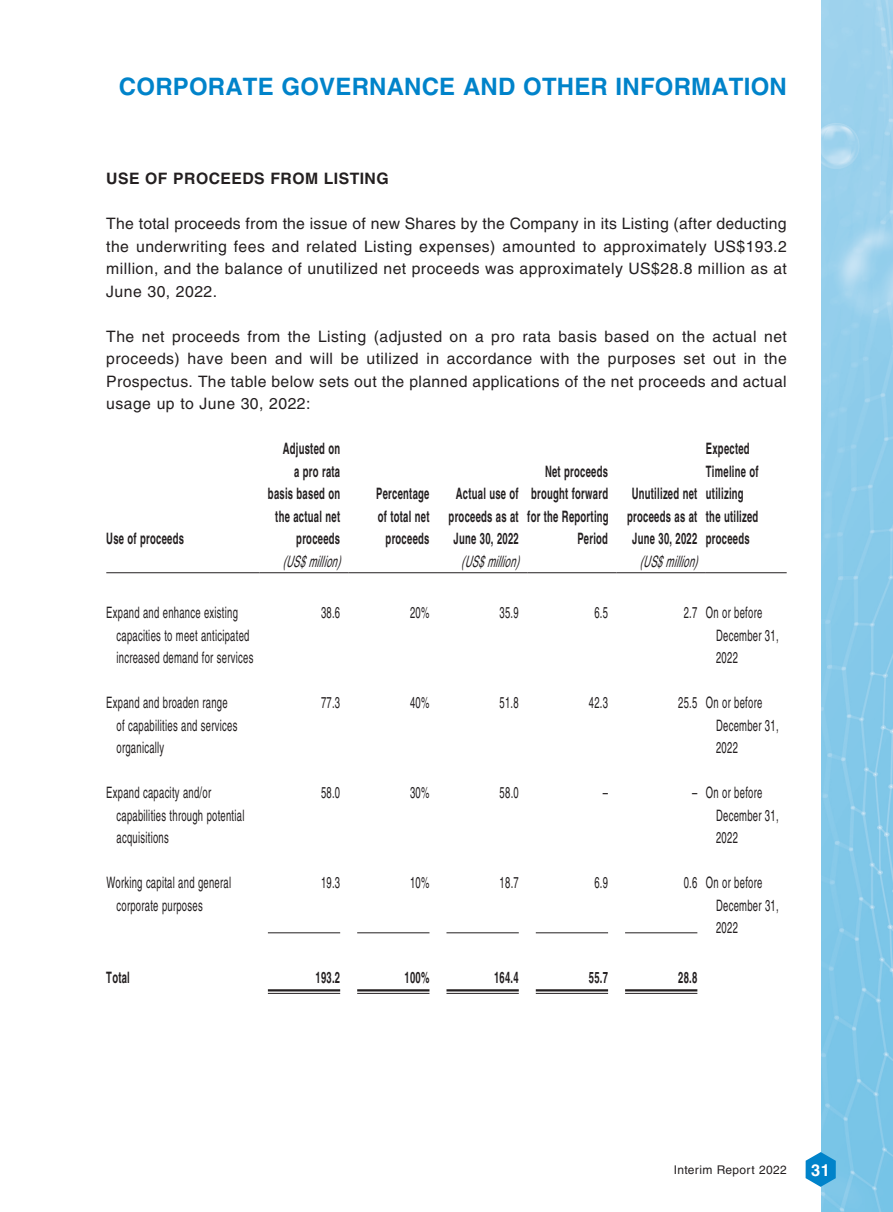
<style>
.page{position:relative;width:893px;height:1212px;background:#fff}
.page>*{position:absolute;margin:0;border:0;box-sizing:border-box;transform-origin:0 0}
.t1{font:700 24px "Helvetica LT Std";letter-spacing:.01em;color:#0083ca}
.t2{font:700 16.5px "Helvetica LT Std";color:#fff}
.t3{font:15.75px/22.5px "Helvetica LT Std";letter-spacing:.03em;color:#231f20;text-align:justify}
.t4{font:15.75px/22.5px "Helvetica LT Std";letter-spacing:.03em;color:#231f20;scale:.6 1}
.t5{font:700 15.75px/22.5px "Helvetica LT Std";letter-spacing:.03em;color:#231f20;text-align:right;scale:.6 1}
.t6{font:italic 15.75px "Helvetica LT Std";color:#231f20;scale:.6 1}
.t7{font:700 15.75px "Helvetica LT Std";letter-spacing:.03em;color:#231f20}
.t8{font:12px "Helvetica LT Std";letter-spacing:.03em;color:#231f20}
</style>
<div class="page">
<img style="left:821px;top:0;width:72px;height:1212px">
<svg style="left:806px;top:1152px;width:30px;height:35px"></svg>
<hr style="left:106px;top:572px;width:153px;height:1px;background:#231f20">
<hr style="left:259px;top:572px;width:90px;height:1px;background:#231f20">
<hr style="left:349px;top:572px;width:89px;height:1px;background:#231f20">
<hr style="left:438px;top:572px;width:89px;height:1px;background:#231f20">
<hr style="left:527px;top:572px;width:90px;height:1px;background:#231f20">
<hr style="left:617px;top:572px;width:89px;height:1px;background:#231f20">
<hr style="left:706px;top:572px;width:81px;height:1px;background:#231f20">
<hr style="left:268px;top:932px;width:72px;height:1px;background:#231f20">
<hr style="left:357px;top:932px;width:72px;height:1px;background:#231f20">
<hr style="left:446px;top:932px;width:73px;height:1px;background:#231f20">
<hr style="left:536px;top:932px;width:72px;height:1px;background:#231f20">
<hr style="left:625px;top:932px;width:72px;height:1px;background:#231f20">
<hr style="left:268px;top:989px;width:72px;height:2px;background:#231f20">
<hr style="left:268px;top:993px;width:72px;height:1px;background:#231f20">
<hr style="left:357px;top:989px;width:72px;height:2px;background:#231f20">
<hr style="left:357px;top:993px;width:72px;height:1px;background:#231f20">
<hr style="left:446px;top:989px;width:73px;height:2px;background:#231f20">
<hr style="left:446px;top:993px;width:73px;height:1px;background:#231f20">
<hr style="left:536px;top:989px;width:72px;height:2px;background:#231f20">
<hr style="left:536px;top:993px;width:72px;height:1px;background:#231f20">
<hr style="left:625px;top:989px;width:72px;height:2px;background:#231f20">
<hr style="left:625px;top:993px;width:72px;height:1px;background:#231f20">
<h1 class="t1" style="left:119px;top:72px;width:669px">CORPORATE GOVERNANCE AND OTHER INFORMATION</h1>
<p class="t7" style="left:106px;top:169px;width:284px">USE OF PROCEEDS FROM LISTING</p>
<p class="t3" style="left:106px;top:212px;width:682px">The total proceeds from the issue of new Shares by the Company in its Listing (after deducting the underwriting fees and related Listing expenses) amounted to approximately US$193.2 million, and the balance of unutilized net proceeds was approximately US$28.8 million as at June 30, 2022.</p>
<p class="t3" style="left:106px;top:325px;width:682px">The net proceeds from the Listing (adjusted on a pro rata basis based on the actual net proceeds) have been and will be utilized in accordance with the purposes set out in the Prospectus. The table below sets out the planned applications of the net proceeds and actual usage up to June 30, 2022:</p>
<p class="t5" style="left:106px;top:527px;width:131px">Use of proceeds</p>
<p class="t5" style="left:268px;top:437px;width:122px">Adjusted on<br>a pro rata basis based on the actual net proceeds</p>
<p class="t5" style="left:376px;top:482px;width:90px">Percentage of total net proceeds</p>
<p class="t5" style="left:449px;top:482px;width:118px;text-align:center">Actual use of proceeds as at<br>June 30, 2022</p>
<p class="t5" style="left:527px;top:460px;width:137px">Net proceeds brought forward for the Reporting<br>Period</p>
<p class="t5" style="left:627px;top:482px;width:118px;text-align:center">Unutilized net proceeds as at<br>June 30, 2022</p>
<p class="t5" style="left:706px;top:437px;width:89px;text-align:left">Expected<br>Timeline of utilizing the utilized proceeds</p>
<p class="t6" style="left:283px;top:552px;width:105px">(US$million)</p>
<p class="t6" style="left:461px;top:552px;width:105px">(US$million)</p>
<p class="t6" style="left:640px;top:552px;width:105px">(US$million)</p>
<p class="t4" style="left:117px;top:601px;width:230px;text-indent:-10px">Expand and enhance existing capacities to meet anticipated increased demand for services</p>
<p class="t4" style="left:321px;top:601px;width:33px">38.6</p>
<p class="t4" style="left:410px;top:601px;width:34px">20%</p>
<p class="t4" style="left:500px;top:601px;width:33px">35.9</p>
<p class="t4" style="left:594px;top:601px;width:24px">6.5</p>
<p class="t4" style="left:716px;top:601px;width:106px;text-indent:-32px">2.7 On or before<br>December 31,<br>2022</p>
<p class="t4" style="left:117px;top:691px;width:203px;text-indent:-10px">Expand and broaden range of capabilities and services organically</p>
<p class="t4" style="left:321px;top:691px;width:33px">77.3</p>
<p class="t4" style="left:410px;top:691px;width:34px">40%</p>
<p class="t4" style="left:500px;top:691px;width:33px">51.8</p>
<p class="t4" style="left:589px;top:691px;width:33px">42.3</p>
<p class="t4" style="left:716px;top:691px;width:106px;text-indent:-38px">25.5 On or before<br>December 31,<br>2022</p>
<p class="t4" style="left:117px;top:781px;width:215px;text-indent:-10px">Expand capacity and/or capabilities through potential acquisitions</p>
<p class="t4" style="left:321px;top:781px;width:33px">58.0</p>
<p class="t4" style="left:410px;top:781px;width:34px">30%</p>
<p class="t4" style="left:500px;top:781px;width:33px">58.0</p>
<p class="t4" style="left:603px;top:781px;width:10px">–</p>
<p class="t4" style="left:716px;top:781px;width:106px;text-indent:-24px">– On or before<br>December 31,<br>2022</p>
<p class="t4" style="left:117px;top:871px;width:192px;text-indent:-10px">Working capital and general corporate purposes</p>
<p class="t4" style="left:321px;top:871px;width:33px">19.3</p>
<p class="t4" style="left:410px;top:871px;width:34px">10%</p>
<p class="t4" style="left:500px;top:871px;width:33px">18.7</p>
<p class="t4" style="left:594px;top:871px;width:24px">6.9</p>
<p class="t4" style="left:716px;top:871px;width:106px;text-indent:-32px">0.6 On or before<br>December 31,<br>2022</p>
<p class="t5" style="left:106px;top:966px;width:41px">Total</p>
<p class="t5" style="left:315px;top:966px;width:43px">193.2</p>
<p class="t5" style="left:405px;top:966px;width:43px">100%</p>
<p class="t5" style="left:494px;top:966px;width:43px">164.4</p>
<p class="t5" style="left:589px;top:966px;width:33px">55.7</p>
<p class="t5" style="left:678px;top:966px;width:33px">28.8</p>
<p class="t8" style="left:674px;top:1162px;width:114px">Interim Report 2022</p>
<p class="t2" style="left:811px;top:1160px;width:20px">31</p>
</div>
